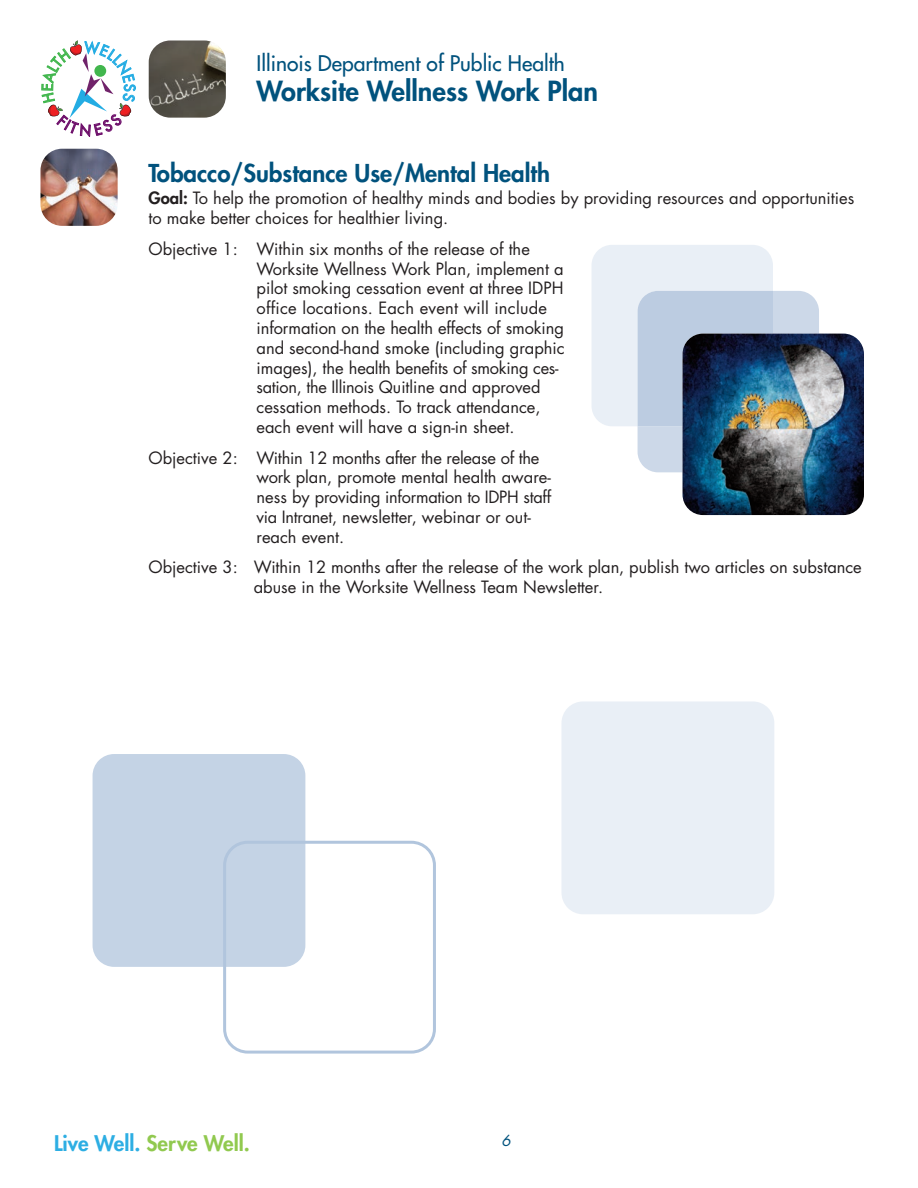
<style>
.page{position:relative;width:918px;height:1188px;background:#fff}
.page>*{position:absolute;margin:0;border:0;box-sizing:border-box;transform-origin:0 0}
.t1{font:800 27px "Futura Std";color:#01527d}
.t2{font:800 24px "Futura Std";color:#01527d}
.t3{font:500 21px "Futura Std";color:#01527d}
.t4{font:800 21px "Futura Std";color:#91c94f}
.t5{font:16.5px/19.8px "Futura Std";color:#231f20}
.t6{font:italic 15px "Futura Std";color:#01527d}
.s1{font-weight:800}
.s2{color:#2daee3}
</style>
<div class="page">
<img style="left:40px;top:149px;width:78px;height:77px;border-radius:22px">
<img style="left:149px;top:40px;width:77px;height:78px;border-radius:22px">
<svg style="left:592px;top:245px;width:227px;height:227px;background:#dae3ee"></svg>
<img style="left:683px;top:334px;width:181px;height:181px;border-radius:21px">
<div style="left:93px;top:754px;width:212px;height:213px;background:#c4d3e5"></div>
<svg style="left:223px;top:841px;width:213px;height:213px"></svg>
<div style="left:561px;top:701px;width:213px;height:213px;background:#e9eff6"></div>
<svg style="left:48px;top:40px;width:84px;height:78px"></svg>
<p class="t3" style="left:256px;top:53px;width:310px">Illinois Department of Public Health</p>
<h1 class="t1" style="left:256px;top:79px;width:343px">Worksite Wellness Work Plan</h1>
<h2 class="t2" style="left:148px;top:161px;width:403px">Tobacco/Substance Use/Mental Health</h2>
<p class="t5" style="left:148px;top:190px;width:707px"><span class="s1">Goal:</span> To help the promotion of healthy minds and bodies by providing resources and opportunities to make better choices for healthier living.</p>
<p class="t5" style="left:256px;top:240px;width:310px;text-indent:-108px">Objective 1: Within six months of the release of the Worksite Wellness Work Plan, implement a pilot smoking cessation event at three IDPH office locations. Each event will include information on the health effects of smoking and second-hand smoke (including graphic images), the health benefits of smoking ces&shy;sation, the Illinois Quitline and approved cessation methods. To track attendance, each event will have a sign-in sheet.</p>
<p class="t5" style="left:256px;top:449px;width:296px;text-indent:-108px">Objective 2: Within 12 months after the release of the work plan, promote mental health aware&shy;ness by providing information to IDPH staff via Intranet, newsletter, webinar or out&shy;reach event.</p>
<p class="t5" style="left:254px;top:559px;width:609px;text-indent:-105px">Objective 3: Within 12 months after the release of the work plan, publish two articles on substance abuse in the Worksite Wellness Team Newsletter.</p>
<p class="t4" style="left:54px;top:1134px;width:197px"><span class="s2">Live Well.</span> Serve Well.</p>
<p class="t6" style="left:502px;top:1134px;width:11px">6</p>
</div>
